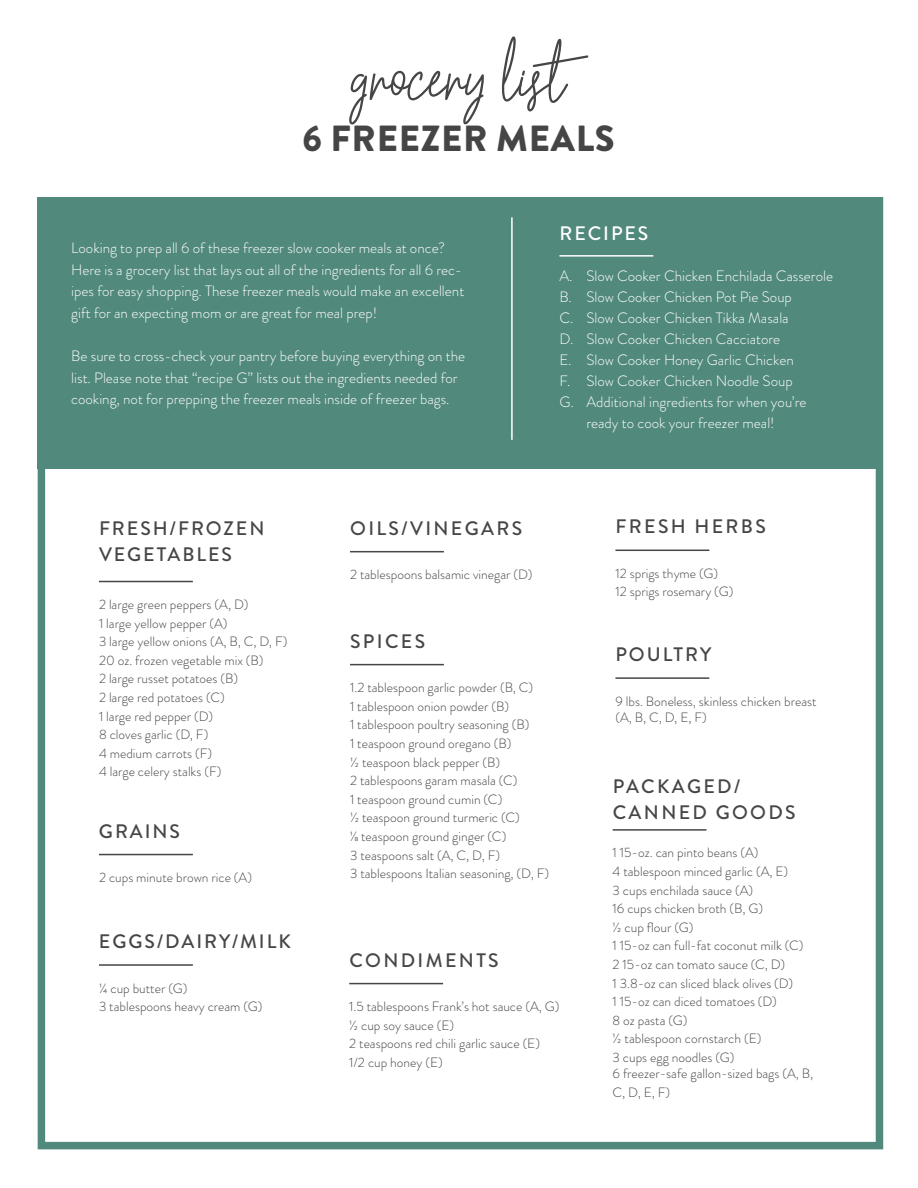
<style>
.page{position:relative;width:918px;height:1188px;background:#fff}
.page>*{position:absolute;margin:0;border:0;box-sizing:border-box;transform-origin:0 0}
.t1{font:75.3px "Hesterica";color:#474546}
.t2{font:900 36.3px "Brandon Grotesque";letter-spacing:.02em;color:#454546}
.t3{font:500 19.5px/26.4px "Brandon Grotesque";letter-spacing:.115em;color:#464547}
.t4{font:500 19.5px "Brandon Grotesque";letter-spacing:.1em;color:#fff}
.t5{font:300 15px/21.6px "Brandon Grotesque";color:#fff}
.t6{font:300 13.5px/18.6px "Brandon Grotesque";color:#464547}
</style>
<div class="page">
<div style="left:38px;top:197px;width:845px;height:271px;background:#51897d"></div>
<hr style="left:99px;top:581px;width:94px;height:1px;background:#464547">
<hr style="left:350px;top:551px;width:94px;height:1px;background:#464547">
<hr style="left:349px;top:983px;width:94px;height:1px;background:#464547">
<hr style="left:615px;top:550px;width:94px;height:1px;background:#464547">
<hr style="left:350px;top:664px;width:94px;height:1px;background:#464547">
<hr style="left:613px;top:829px;width:93px;height:2px;background:#464547">
<hr style="left:615px;top:677px;width:94px;height:2px;background:#464547">
<hr style="left:99px;top:854px;width:94px;height:1px;background:#464547">
<hr style="left:99px;top:964px;width:94px;height:2px;background:#464547">
<div style="left:38px;top:197px;width:845px;height:952px;border:8px solid #51897d"></div>
<hr style="left:559px;top:255px;width:94px;height:2px;background:#fff">
<hr style="left:511px;top:217px;width:2px;height:223px;background:#fff">
<h1 class="t1" style="left:352px;top:17px;width:254px">grocery list</h1>
<h2 class="t2" style="left:303px;top:113px;width:314px">6 FREEZER MEALS</h2>
<p class="t5" style="left:71px;top:237px;width:395px">Looking to prep all 6 of these freezer slow cooker meals at once?<br>Here is a grocery list that lays out all of the ingredients for all 6 rec&shy;ipes for easy shopping. These freezer meals would make an excellent gift for an expecting mom or are great for meal prep!</p>
<p class="t5" style="left:71px;top:345px;width:395px">Be sure to cross-check your pantry before buying everything on the list. Please note that “recipe G” lists out the ingredients needed for cooking, not for prepping the freezer meals inside of freezer bags.</p>
<h3 class="t3" style="left:99px;top:515px;width:167px">FRESH/FROZEN<br>VEGETABLES</h3>
<h3 class="t3" style="left:350px;top:515px;width:173px">OILS/VINEGARS</h3>
<h3 class="t4" style="left:559px;top:220px;width:91px">RECIPES</h3>
<p class="t5" style="left:559px;top:265px;width:275px">A. Slow Cooker Chicken Enchilada Casserole</p>
<p class="t5" style="left:559px;top:286px;width:234px">B. Slow Cooker Chicken Pot Pie Soup</p>
<p class="t5" style="left:559px;top:307px;width:231px">C. Slow Cooker Chicken Tikka Masala</p>
<p class="t5" style="left:559px;top:328px;width:222px">D. Slow Cooker Chicken Cacciatore</p>
<p class="t5" style="left:559px;top:349px;width:236px">E. Slow Cooker Honey Garlic Chicken</p>
<p class="t5" style="left:559px;top:370px;width:235px">F. Slow Cooker Chicken Noodle Soup</p>
<p class="t5" style="left:559px;top:391px;width:249px">G. Additional ingredients for when you’re</p>
<p class="t5" style="left:586px;top:412px;width:190px">ready to cook your freezer meal!</p>
<h3 class="t3" style="left:616px;top:514px;width:152px">FRESH HERBS</h3>
<p class="t6" style="left:99px;top:595px;width:190px">2 large green peppers (A, D)<br>1 large yellow pepper (A)<br>3 large yellow onions (A, B, C, D, F)<br>20 oz. frozen vegetable mix (B)<br>2 large russet potatoes (B)<br>2 large red potatoes (C)<br>1 large red pepper (D)<br>8 cloves garlic (D, F)<br>4 medium carrots (F)<br>4 large celery stalks (F)</p>
<h3 class="t3" style="left:99px;top:818px;width:83px">GRAINS</h3>
<p class="t6" style="left:99px;top:868px;width:155px">2 cups minute brown rice (A)</p>
<h3 class="t3" style="left:99px;top:928px;width:193px">EGGS/DAIRY/MILK</h3>
<p class="t6" style="left:99px;top:979px;width:165px">¼ cup butter (G)<br>3 tablespoons heavy cream (G)</p>
<p class="t6" style="left:350px;top:565px;width:184px">2 tablespoons balsamic vinegar (D)</p>
<h3 class="t3" style="left:350px;top:628px;width:77px">SPICES</h3>
<p class="t6" style="left:350px;top:678px;width:201px">1.2 tablespoon garlic powder (B, C)<br>1 tablespoon onion powder (B)<br>1 tablespoon poultry seasoning (B)<br>1 teaspoon ground oregano (B)<br>½ teaspoon black pepper (B)<br>2 tablespoons garam masala (C)<br>1 teaspoon ground cumin (C)<br>½ teaspoon ground turmeric (C)<br>⅛ teaspoon ground ginger (C)<br>3 teaspoons salt (A, C, D, F)<br>3 tablespoons Italian seasoning, (D, F)</p>
<h3 class="t3" style="left:349px;top:947px;width:151px">CONDIMENTS</h3>
<p class="t6" style="left:349px;top:997px;width:212px">1.5 tablespoons Frank’s hot sauce (A, G) ½ cup soy sauce (E)<br>2 teaspoons red chili garlic sauce (E)<br>1/2 cup honey (E)</p>
<p class="t6" style="left:615px;top:564px;width:119px">12 sprigs thyme (G)<br>12 sprigs rosemary (G)</p>
<h3 class="t3" style="left:615px;top:642px;width:97px">POULTRY</h3>
<p class="t6" style="left:615px;top:693px;width:203px;line-height:16.2px">9 lbs. Boneless, skinless chicken breast (A, B, C, D, E, F)</p>
<h3 class="t3" style="left:613px;top:773px;width:184px">PACKAGED/<br>CANNED GOODS</h3>
<p class="t6" style="left:613px;top:844px;width:192px">1 15-oz. can pinto beans (A)<br>4 tablespoon minced garlic (A, E)<br>3 cups enchilada sauce (A)<br>16 cups chicken broth (B, G)<br>½ cup flour (G)<br>1 15-oz can full-fat coconut milk (C)<br>2 15-oz can tomato sauce (C, D)<br>1 3.8-oz can sliced black olives (D)<br>1 15-oz can diced tomatoes (D)<br>8 oz pasta (G)<br>½ tablespoon cornstarch (E)<br>3 cups egg noodles (G)</p>
<p class="t6" style="left:613px;top:1064px;width:202px">6 freezer-safe gallon-sized bags (A, B,<br>C, D, E, F)</p>
</div>
